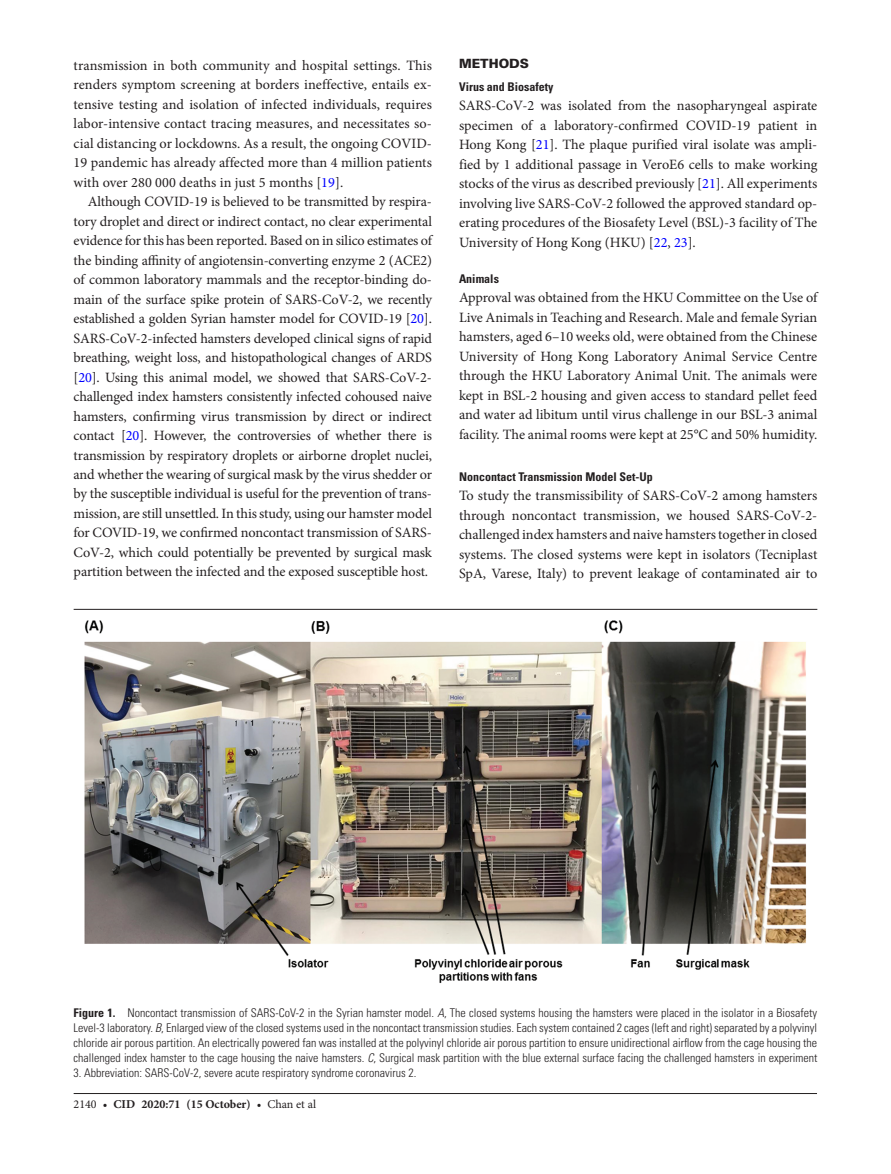
<style>
.page{position:relative;width:891px;height:1174px;background:#fff}
.page>*{position:absolute;margin:0;border:0;box-sizing:border-box;transform-origin:0 0}
.t1{font:14.25px/19.5px "Minion Pro";letter-spacing:-.005em;color:#231f20;text-align:justify}
.t2{font:900 12.75px "Univers LT Std";color:#231f20}
.t3{font:300 condensed 12px/15px "Univers LT Std";color:#231f20;text-align:justify}
.t4{font:700 condensed 12px "Univers LT Std";color:#231f20}
.t5{font:700 12px "Minion Pro";color:#231f20}
.s1{color:#00f}
.s2{font-weight:700}
.s3{font-style:italic}
.s4{font-weight:400}
</style>
<div class="page">
<hr style="left:74px;top:1093px;width:743px;height:1px;background:#231f20">
<hr style="left:74px;top:609px;width:743px;height:1px;background:#231f20">
<img style="left:85px;top:621px;width:721px;height:362px">
<p class="t1" style="left:74px;top:55px;width:360px">transmission in both community and hospital settings. This renders symptom screening at borders ineffective, entails ex&shy;tensive testing and isolation of infected individuals, requires labor-intensive contact tracing measures, and necessitates so&shy;cial distancing or lockdowns. As a result, the ongoing COVID-19 pandemic has already affected more than 4 million patients with over 280 000 deaths in just 5 months [<span class="s1">19</span>].</p>
<p class="t1" style="left:74px;top:192px;width:360px;text-indent:14px">Although COVID-19 is believed to be transmitted by respira&shy;tory droplet and direct or indirect contact, no clear experimental evidence for this has been reported. Based on in silico estimates of the binding affinity of angiotensin-converting enzyme 2 (ACE2) of common laboratory mammals and the receptor-binding do&shy;main of the surface spike protein of SARS-CoV-2, we recently established a golden Syrian hamster model for COVID-19 [<span class="s1">20</span>].<br>SARS-CoV-2-infected hamsters developed clinical signs of rapid breathing, weight loss, and histopathological changes of ARDS [<span class="s1">20</span>]. Using this animal model, we showed that SARS-CoV-2- challenged index hamsters consistently infected cohoused naive hamsters, confirming virus transmission by direct or indirect contact [<span class="s1">20</span>]. However, the controversies of whether there is transmission by respiratory droplets or airborne droplet nuclei, and whether the wearing of surgical mask by the virus shedder or by the susceptible individual is useful for the prevention of trans&shy;mission, are still unsettled. In this study, using our hamster model for COVID-19, we confirmed noncontact transmission of SARS-CoV-2, which could potentially be prevented by surgical mask partition between the infected and the exposed susceptible host.</p>
<p class="t2" style="left:459px;top:56px;width:72px">METHODS</p>
<p class="t4" style="left:459px;top:79px;width:96px">Virus and Biosafety</p>
<p class="t1" style="left:459px;top:96px;width:360px">SARS-CoV-2 was isolated from the nasopharyngeal aspirate specimen of a laboratory-confirmed COVID-19 patient in Hong Kong [<span class="s1">21</span>]. The plaque purified viral isolate was ampli&shy;fied by 1 additional passage in VeroE6 cells to make working stocks of the virus as described previously [<span class="s1">21</span>]. All experiments involving live SARS-CoV-2 followed the approved standard op&shy;erating procedures of the Biosafety Level (BSL)-3 facility of The University of Hong Kong (HKU) [<span class="s1">22</span>, <span class="s1">23</span>].</p>
<p class="t4" style="left:459px;top:271px;width:41px">Animals</p>
<p class="t1" style="left:459px;top:288px;width:360px">Approval was obtained from the HKU Committee on the Use of Live Animals in Teaching and Research. Male and female Syrian hamsters, aged 6–10 weeks old, were obtained from the Chinese University of Hong Kong Laboratory Animal Service Centre through the HKU Laboratory Animal Unit. The animals were kept in BSL-2 housing and given access to standard pellet feed and water ad libitum until virus challenge in our BSL-3 animal facility. The animal rooms were kept at 25°C and 50% humidity.</p>
<p class="t4" style="left:459px;top:469px;width:195px">Noncontact Transmission Model Set-Up</p>
<p class="t1" style="left:459px;top:486px;width:360px">To study the transmissibility of SARS-CoV-2 among hamsters through noncontact transmission, we housed SARS-CoV-2- challenged index hamsters and naive hamsters together in closed systems. The closed systems were kept in isolators (Tecniplast SpA, Varese, Italy) to prevent leakage of contaminated air to</p>
<p class="t3" style="left:74px;top:1005px;width:745px"><span class="s2">Figure 1.</span> Noncontact transmission of SARS-CoV-2 in the Syrian hamster model. <span class="s3">A</span>, The closed systems housing the hamsters were placed in the isolator in a Biosafety Level-3 laboratory. <span class="s3">B</span>, Enlarged view of the closed systems used in the noncontact transmission studies. Each system contained 2 cages (left and right) separated by a polyvinyl chloride air porous partition. An electrically powered fan was installed at the polyvinyl chloride air porous partition to ensure unidirectional airflow from the cage housing the challenged index hamster to the cage housing the naive hamsters. <span class="s3">C</span>, Surgical mask partition with the blue external surface facing the challenged hamsters in experiment</p>
<p class="t3" style="left:74px;top:1065px;width:344px">3. Abbreviation: SARS-CoV-2, severe acute respiratory syndrome coronavirus 2.</p>
<p class="t5" style="left:74px;top:1095px;width:244px"><span class="s4">2140 •</span> cid 2020:71 (15 October) <span class="s4">• Chan et al</span></p>
</div>
